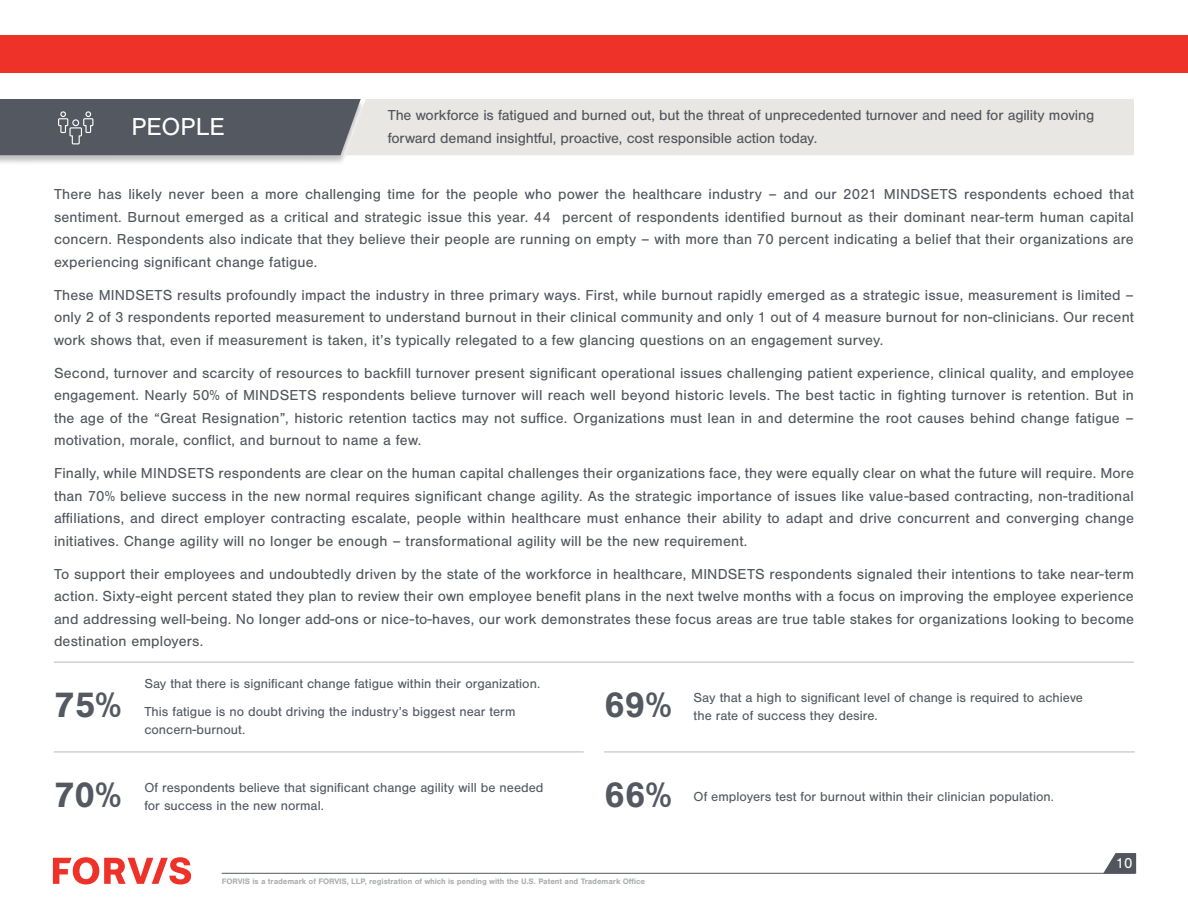
<style>
.page{position:relative;width:1188px;height:918px;background:#fff}
.page>*{position:absolute;margin:0;border:0;box-sizing:border-box;transform-origin:0 0}
.t1{font:700 36.9px "Nimbus San";color:#545861}
.t2{font:25.5px "Nimbus San";letter-spacing:-.005em;color:#fff}
.t3{font:15px/22.5px "Nimbus San";letter-spacing:.01em;color:#52555b;text-align:justify}
.t4{font:15px/22.5px "Nimbus San";letter-spacing:-.01em;color:#52555b}
.t5{font:15px "Nimbus San";color:#fff}
.t6{font:13.5px/18px "Nimbus San";color:#545861}
.t7{font:700 8.25px "Nimbus San";letter-spacing:-.01em;color:#adafaf}
</style>
<div class="page">
<div style="left:0;top:99px;width:365px;height:66px;background:#000;opacity:.25"></div>
<div style="left:361px;top:99px;width:773px;height:56px;background:#e8e7e4"></div>
<hr style="left:54px;top:751px;width:530px;height:2px;background:#cfd1d2">
<hr style="left:54px;top:662px;width:1080px;height:1px;background:#cfd1d2">
<hr style="left:604px;top:751px;width:531px;height:2px;background:#cfd1d2">
<svg style="left:1103px;top:853px;width:33px;height:21px"></svg>
<div style="left:0;top:35px;width:1188px;height:38px;background:#ee3129"></div>
<div style="left:0;top:99px;width:361px;height:56px;background:#545861"></div>
<hr style="left:222px;top:873px;width:913px;height:1px;background:#545861">
<svg style="left:53px;top:857px;width:138px;height:27px"></svg>
<h2 class="t2" style="left:132px;top:112px;width:95px">PEOPLE</h2>
<p class="t4" style="left:388px;top:104px;width:708px">The workforce is fatigued and burned out, but the threat of unprecedented turnover and need for agility moving forward demand insightful, proactive, cost responsible action today.</p>
<p class="t3" style="left:54px;top:183px;width:1081px">There has likely never been a more challenging time for the people who power the healthcare industry – and our 2021 MINDSETS respondents echoed that sentiment. Burnout emerged as a critical and strategic issue this year. 44 percent of respondents identified burnout as their dominant near-term human capital concern. Respondents also indicate that they believe their people are running on empty – with more than 70 percent indicating a belief that their organizations are experiencing significant change fatigue.</p>
<p class="t3" style="left:54px;top:284px;width:1082px">These MINDSETS results profoundly impact the industry in three primary ways. First, while burnout rapidly emerged as a strategic issue, measurement is limited – only 2 of 3 respondents reported measurement to understand burnout in their clinical community and only 1 out of 4 measure burnout for non-clinicians. Our recent work shows that, even if measurement is taken, it’s typically relegated to a few glancing questions on an engagement survey.</p>
<p class="t3" style="left:54px;top:362px;width:1082px">Second, turnover and scarcity of resources to backfill turnover present significant operational issues challenging patient experience, clinical quality, and employee engagement. Nearly 50% of MINDSETS respondents believe turnover will reach well beyond historic levels. The best tactic in fighting turnover is retention. But in the age of the “Great Resignation”, historic retention tactics may not suffice. Organizations must lean in and determine the root causes behind change fatigue – motivation, morale, conflict, and burnout to name a few.</p>
<p class="t3" style="left:54px;top:462px;width:1082px">Finally, while MINDSETS respondents are clear on the human capital challenges their organizations face, they were equally clear on what the future will require. More than 70% believe success in the new normal requires significant change agility. As the strategic importance of issues like value-based contracting, non-traditional affiliations, and direct employer contracting escalate, people within healthcare must enhance their ability to adapt and drive concurrent and converging change initiatives. Change agility will no longer be enough – transformational agility will be the new requirement.</p>
<p class="t3" style="left:54px;top:563px;width:1082px">To support their employees and undoubtedly driven by the state of the workforce in healthcare, MINDSETS respondents signaled their intentions to take near-term action. Sixty-eight percent stated they plan to review their own employee benefit plans in the next twelve months with a focus on improving the employee experience and addressing well-being. No longer add-ons or nice-to-haves, our work demonstrates these focus areas are true table stakes for organizations looking to become destination employers.</p>
<p class="t6" style="left:144px;top:669px;width:397px;line-height:28.5px">Say that there is significant change fatigue within their organization.<br>This fatigue is no doubt driving the industry’s biggest near term</p>
<p class="t6" style="left:144px;top:721px;width:102px">concern-burnout.</p>
<h1 class="t1" style="left:54px;top:684px;width:69px">75%</h1>
<h1 class="t1" style="left:604px;top:684px;width:69px">69%</h1>
<h1 class="t1" style="left:54px;top:774px;width:69px">70%</h1>
<h1 class="t1" style="left:604px;top:774px;width:69px">66%</h1>
<p class="t6" style="left:144px;top:779px;width:401px">Of respondents believe that significant change agility will be needed for success in the new normal.</p>
<p class="t6" style="left:694px;top:689px;width:391px">Say that a high to significant level of change is required to achieve the rate of success they desire.</p>
<p class="t6" style="left:694px;top:788px;width:362px">Of employers test for burnout within their clinician population.</p>
<p class="t7" style="left:222px;top:877px;width:425px">FORVIS is a trademark of FORVIS, LLP, registration of which is pending with the U.S. Patent and Trademark Office</p>
<p class="t5" style="left:1116px;top:855px;width:18px">10</p>
</div>
